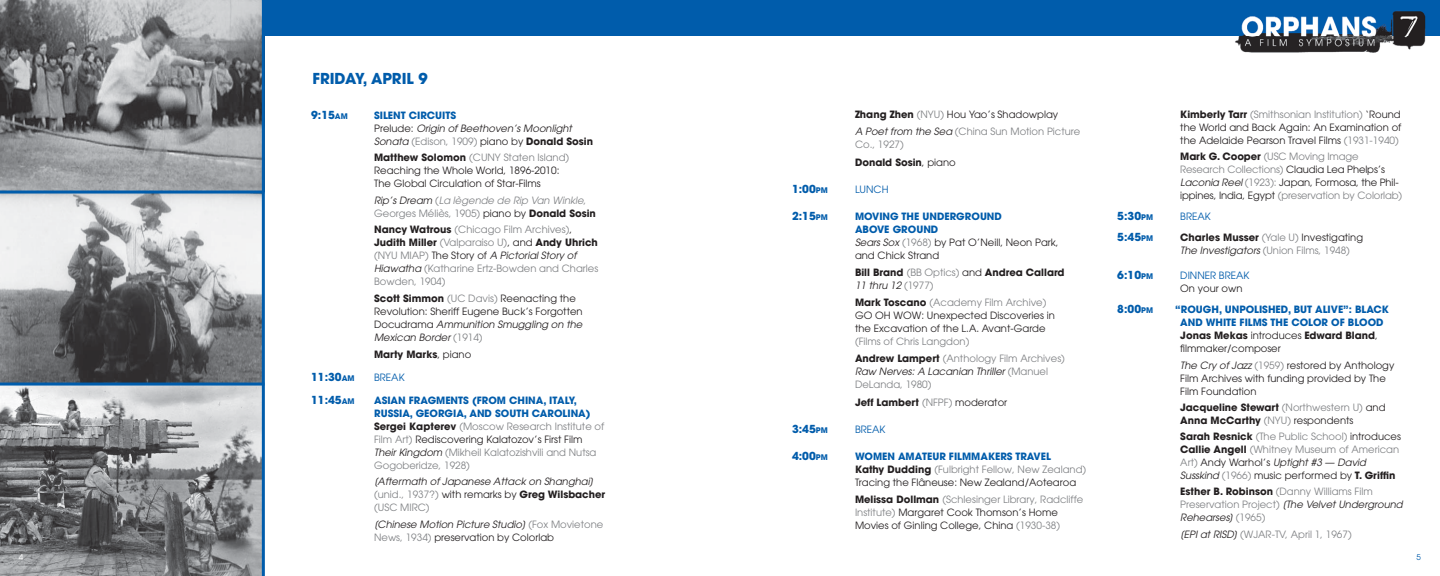
<style>
.page{position:relative;width:1440px;height:576px;background:#fff}
.page>*{position:absolute;margin:0;border:0;box-sizing:border-box;transform-origin:0 0}
.t1{font:700 15px "Avant Garde";color:#005cab}
.t2{font:700 11px "Avant Garde";color:#005cab}
.t3{font:10px/13px "Avant Garde";color:#808285}
.t4{font:10px/13px "Avant Garde";color:#231f20}
.t5{font:italic 10px/13px "Avant Garde";color:#231f20}
.t6{font:700 10px/13px "Avant Garde";color:#231f20}
.t7{font:700 10px/13px "Avant Garde";color:#005cab}
.t8{font:italic 10px/13px "Avant Garde";color:#808285}
.t9{font:10px "Avant Garde";color:#005cab}
.t10{font:8px "Avant Garde";color:#fff}
.t11{font:8px "Avant Garde";color:#005cab}
.s1{font-size:7.7px}
.s2{font-weight:700;font-style:normal;color:#005cab}
.s3{font-style:normal}
.s4{font-style:normal;color:#808285}
.s5{font-weight:700;font-style:normal}
.s6{font-weight:700}
.s7{color:#808285}
.s8{color:#231f20}
.s9{font-style:normal;color:#231f20}
.s10{font-weight:700;font-style:normal;color:#231f20}
.s11{font-weight:700;color:#231f20}
.s12{font-style:italic;color:#231f20}
.s13{font-style:italic}
.s14{font-weight:400}
.s15{font-weight:700;color:#005cab}
.s16{font-weight:400;color:#808285}
.s17{font-weight:400;font-style:italic}
.s18{font-weight:400;color:#231f20}
</style>
<div class="page">
<img style="left:0;top:0;width:262px;height:576px">
<hr style="left:0;top:191px;width:264px;height:3px;background:#005cab">
<hr style="left:0;top:383px;width:264px;height:3px;background:#005cab">
<div style="left:263px;top:0;width:457px;height:36px;background:#005cab"></div>
<hr style="left:262px;top:0;width:3px;height:576px;background:#005cab">
<div style="left:720px;top:0;width:720px;height:36px;background:#005cab"></div>
<img style="left:1235px;top:10px;width:191px;height:43px">
<p class="t10" style="left:19px;top:552px;width:6px">4</p>
<h1 class="t1" style="left:312px;top:69px;width:117px">FRIDAY, APRIL 9</h1>
<p class="t2" style="left:311px;top:108px;width:38px">9:15<span class="s1">AM</span></p>
<p class="t5" style="left:374px;top:109px;width:220px"><span class="s2">SILENT CIRCUITS<br></span><span class="s3">Prelude:</span> Origin of Beethoven’s Moonlight<br>Sonata <span class="s4">(Edison, 1909)</span> <span class="s3">piano by</span> <span class="s5">Donald Sosin</span></p>
<p class="t4" style="left:374px;top:151px;width:197px"><span class="s6">Matthew Solomon</span> <span class="s7">(CUNY Staten Island)<br></span>Reaching the Whole World, 1896-2010:<br>The Global Circulation of Star-Films</p>
<p class="t8" style="left:374px;top:194px;width:223px"><span class="s8">Rip’s Dream</span> <span class="s3">(</span>La lègende de Rip Van Winkle<span class="s3">,<br>Georges Méliès, 1905)</span> <span class="s9">piano by</span> <span class="s10">Donald Sosin</span></p>
<p class="t3" style="left:374px;top:223px;width:226px"><span class="s11">Nancy Watrous</span> (Chicago Film Archives)<span class="s8">, </span><span class="s11">Judith Miller</span> (Valparaiso U)<span class="s8">, and</span> <span class="s11">Andy Uhrich </span>(NYU MIAP) <span class="s8">The Story of</span> <span class="s12">A Pictorial Story of Hiawatha</span> (Katharine Ertz-Bowden and Charles Bowden, 1904)</p>
<p class="t4" style="left:374px;top:292px;width:210px"><span class="s6">Scott Simmon</span> <span class="s7">(UC Davis)</span> Reenacting the Revolution: Sheriff Eugene Buck’s Forgotten Docudrama <span class="s13">Ammunition Smuggling on the Mexican Border</span> <span class="s7">(1914)</span></p>
<p class="t6" style="left:374px;top:347px;width:99px">Marty Marks<span class="s14">, piano</span></p>
<p class="t2" style="left:311px;top:370px;width:45px">11:30<span class="s1">AM</span></p>
<p class="t9" style="left:374px;top:371px;width:32px">BREAK</p>
<p class="t2" style="left:311px;top:393px;width:45px">11:45<span class="s1">AM</span></p>
<p class="t3" style="left:374px;top:394px;width:232px"><span class="s15">ASIAN FRAGMENTS (FROM CHINA, ITALY, RUSSIA, GEORGIA, AND SOUTH CAROLINA)<br></span><span class="s11">Sergei Kapterev</span> (Moscow Research Institute of Film Art) <span class="s8">Rediscovering Kalatozov’s First Film </span><span class="s12">Their Kingdom</span> (Mikheil Kalatozishvili and Nutsa Gogoberidze, 1928)</p>
<p class="t5" style="left:374px;top:475px;width:233px">[Aftermath of Japanese Attack on Shanghai] <span class="s4">(unid., 1937?)</span> <span class="s3">with remarks by</span> <span class="s5">Greg Wilsbacher </span><span class="s4">(USC MIRC)</span></p>
<p class="t5" style="left:374px;top:518px;width:231px">[Chinese Motion Picture Studio] <span class="s4">(Fox Movietone<br>News, 1934)</span> <span class="s3">preservation by Colorlab</span></p>
<p class="t3" style="left:855px;top:106px;width:227px;line-height:17.3px"><span class="s11">Zhang Zhen</span> (NYU) <span class="s8">Hou Yao’s Shadowplay<br></span><span class="s12">A Poet from the Sea</span> (China Sun Motion Picture</p>
<p class="t6" style="left:855px;top:136px;width:102px;line-height:17.3px"><span class="s16">Co., 1927)<br></span>Donald Sosin<span class="s14">, piano</span></p>
<p class="t2" style="left:792px;top:181px;width:37px">1:00<span class="s1">PM</span></p>
<p class="t9" style="left:855px;top:183px;width:35px">LUNCH</p>
<p class="t2" style="left:792px;top:208px;width:37px">2:15<span class="s1">PM</span></p>
<p class="t4" style="left:855px;top:209px;width:205px"><span class="s15">MOVING THE UNDERGROUND<br>ABOVE GROUND<br></span><span class="s13">Sears Sox</span> <span class="s7">(1968)</span> by Pat O’Neill, Neon Park, and Chick Strand</p>
<p class="t6" style="left:855px;top:266px;width:211px">Bill Brand <span class="s16">(BB Optics)</span> <span class="s14">and</span> Andrea Callard<br><span class="s17">11 thru 12</span> <span class="s16">(1977)</span></p>
<p class="t4" style="left:855px;top:296px;width:201px"><span class="s6">Mark Toscano</span> <span class="s7">(Academy Film Archive)<br></span>GO OH WOW: Unexpected Discoveries in the Excavation of the L.A. Avant-Garde</p>
<p class="t3" style="left:855px;top:333px;width:211px;line-height:17.3px">(Films of Chris Langdon)<br><span class="s11">Andrew Lampert</span> (Anthology Film Archives)</p>
<p class="t5" style="left:855px;top:365px;width:195px">Raw Nerves: A Lacanian Thriller <span class="s4">(Manuel<br>DeLanda, 1980)</span></p>
<p class="t6" style="left:855px;top:396px;width:154px">Jeff Lambert <span class="s16">(NFPF)</span> <span class="s14">moderator</span></p>
<p class="t2" style="left:792px;top:422px;width:37px">3:45<span class="s1">PM</span></p>
<p class="t9" style="left:855px;top:423px;width:32px">BREAK</p>
<p class="t2" style="left:792px;top:449px;width:37px">4:00<span class="s1">PM</span></p>
<p class="t4" style="left:855px;top:450px;width:233px"><span class="s15">WOMEN AMATEUR FILMMAKERS TRAVEL<br></span><span class="s6">Kathy Dudding</span> <span class="s7">(Fulbright Fellow, New Zealand)<br></span>Tracing the Flâneuse: New Zealand/Aotearoa</p>
<p class="t4" style="left:855px;top:493px;width:230px"><span class="s6">Melissa Dollman</span> <span class="s7">(Schlesinger Library, Radcliffe<br>Institute)</span> Margaret Cook Thomson’s Home<br>Movies of Ginling College, China <span class="s7">(1930-38)</span></p>
<p class="t4" style="left:1180px;top:108px;width:223px;text-align:justify"><span class="s6">Kimberly Tarr</span> <span class="s7">(Smithsonian Institution)</span> ‘Round the World and Back Again: An Examination of the Adelaide Pearson Travel Films <span class="s7">(1931-1940)</span></p>
<p class="t3" style="left:1180px;top:150px;width:224px"><span class="s11">Mark G. Cooper</span> (USC Moving Image Research Collections) <span class="s8">Claudia Lea Phelps’s </span><span class="s12">Laconia Reel</span> (1923): <span class="s8">Japan, Formosa, the Phil&shy;ippines, India, Egypt</span> (preservation by Colorlab)</p>
<p class="t2" style="left:1117px;top:209px;width:37px">5:30<span class="s1">PM</span></p>
<p class="t9" style="left:1180px;top:211px;width:32px">BREAK</p>
<p class="t2" style="left:1117px;top:230px;width:37px">5:45<span class="s1">PM</span></p>
<p class="t3" style="left:1180px;top:231px;width:184px"><span class="s11">Charles Musser</span> (Yale U) <span class="s8">Investigating<br></span><span class="s12">The Investigators</span> (Union Films, 1948)</p>
<p class="t2" style="left:1117px;top:268px;width:37px">6:10<span class="s1">PM</span></p>
<p class="t9" style="left:1180px;top:270px;width:71px">DINNER BREAK</p>
<p class="t4" style="left:1180px;top:282px;width:64px">On your own</p>
<p class="t2" style="left:1117px;top:302px;width:37px">8:00<span class="s1">PM</span></p>
<p class="t7" style="left:1180px;top:303px;width:210px;text-indent:-5px">“ROUGH, UNPOLISHED, BUT ALIVE”: BLACK<br>AND WHITE FILMS THE COLOR OF BLOOD<br><span class="s8">Jonas Mekas</span> <span class="s18">introduces</span> <span class="s8">Edward Bland</span><span class="s18">, filmmaker/composer</span></p>
<p class="t4" style="left:1180px;top:359px;width:216px"><span class="s13">The Cry of Jazz</span> <span class="s7">(1959)</span> restored by Anthology<br>Film Archives with funding provided by The<br>Film Foundation</p>
<p class="t6" style="left:1180px;top:401px;width:207px">Jacqueline Stewart <span class="s16">(Northwestern U)</span> <span class="s14">and<br></span>Anna McCarthy <span class="s16">(NYU)</span> <span class="s14">respondents</span></p>
<p class="t3" style="left:1180px;top:430px;width:222px"><span class="s11">Sarah Resnick</span> (The Public School) <span class="s8">introduces </span><span class="s11">Callie Angell</span> (Whitney Museum of American Art) <span class="s8">Andy Warhol’s</span> <span class="s12">Uptight #3 — David Susskind</span> (1966) <span class="s8">music performed by</span> <span class="s11">T. Griffin</span></p>
<p class="t3" style="left:1180px;top:485px;width:224px"><span class="s11">Esther B. Robinson</span> (Danny Williams Film<br>Preservation Project) <span class="s12">[The Velvet Underground<br>Rehearses]</span> (1965)</p>
<p class="t3" style="left:1180px;top:527px;width:173px"><span class="s12">[EPI at RISD]</span> (WJAR-TV, April 1, 1967)</p>
<p class="t11" style="left:1417px;top:552px;width:6px">5</p>
</div>
